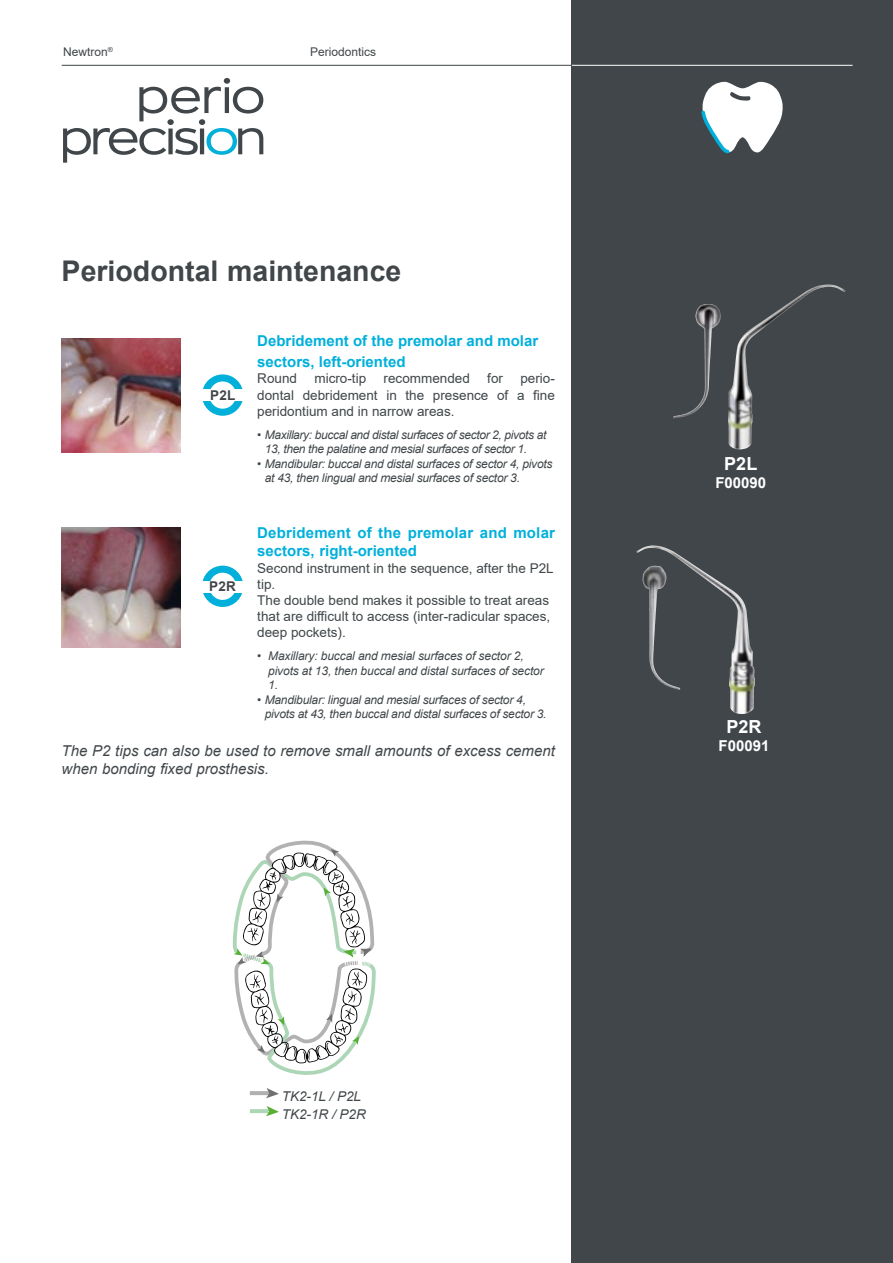
<style>
.page{position:relative;width:893px;height:1263px;background:#fff}
.page>*{position:absolute;margin:0;border:0;box-sizing:border-box;transform-origin:0 0}
.t1{font:700 28.5px "Arial";color:#404649}
.t2{font:700 18px "Arial";color:#fff}
.t3{font:700 15px/18px "Arial";color:#00b0db}
.t4{font:italic 15px/18px "Arial";color:#404649}
.t5{font:700 15px "Arial";color:#fff}
.t6{font:13.5px/16.2px "Arial";color:#404649}
.t7{font:italic 13.5px/18px "Arial";color:#404649}
.t8{font:700 13.5px "Arial";letter-spacing:.02em;color:#404649}
.t9{font:italic 12px/14.4px "Arial";letter-spacing:-.02em;color:#404649}
.t10{font:12px "Arial";color:#404649}
.t11{font:7.05px "Arial";color:#404649}
</style>
<div class="page">
<div style="left:572px;top:0;width:321px;height:1263px;background:#404649"></div>
<svg style="left:63px;top:78px;width:200px;height:85px"></svg>
<svg style="left:701px;top:81px;width:82px;height:72px"></svg>
<hr style="left:62px;top:65px;width:510px;height:1px;background:#404649">
<hr style="left:572px;top:65px;width:281px;height:1px;background:#fff">
<img style="left:728px;top:285px;width:117px;height:165px">
<img style="left:695px;top:304px;width:10px;height:59px">
<img style="left:636px;top:545px;width:119px;height:169px">
<img style="left:643px;top:566px;width:11px;height:32px">
<img style="left:62px;top:338px;width:119px;height:114px">
<img style="left:62px;top:528px;width:119px;height:120px">
<div style="left:202px;top:374px;width:41px;height:42px;background:#00b0db;border-radius:50%"></div>
<div style="left:209px;top:381px;width:27px;height:28px;background:#fff;border-radius:50%"></div>
<div style="left:193px;top:389px;width:59px;height:12px;background:#fff"></div>
<div style="left:202px;top:566px;width:41px;height:41px;background:#00b0db;border-radius:50%"></div>
<div style="left:209px;top:573px;width:27px;height:27px;background:#fff;border-radius:50%"></div>
<div style="left:193px;top:581px;width:59px;height:11px;background:#fff"></div>
<hr style="left:250px;top:1091px;width:19px;height:4px;background:#b0b0b0">
<svg style="left:266px;top:1088px;width:13px;height:10px"></svg>
<hr style="left:250px;top:1109px;width:19px;height:4px;background:#add6b7">
<svg style="left:266px;top:1106px;width:13px;height:10px"></svg>
<svg style="left:232px;top:840px;width:144px;height:235px"></svg>
<p class="t11" style="left:108px;top:44px;width:7px">®</p>
<p class="t10" style="left:63px;top:43px;width:46px">Newtron</p>
<p class="t10" style="left:310px;top:43px;width:68px">Periodontics</p>
<p class="t1" style="left:62px;top:251px;width:341px">Periodontal maintenance</p>
<p class="t8" style="left:210px;top:386px;width:27px">P2L</p>
<p class="t8" style="left:209px;top:577px;width:28px">P2R</p>
<p class="t3" style="left:257px;top:330px;width:282px;line-height:21.6px">Debridement of the premolar and molar sectors, left-oriented</p>
<p class="t6" style="left:257px;top:371px;width:41px">Round</p>
<p class="t6" style="left:314px;top:371px;width:53px">micro-tip</p>
<p class="t6" style="left:384px;top:371px;width:88px">recommended</p>
<p class="t6" style="left:487px;top:371px;width:17px">for</p>
<p class="t6" style="left:257px;top:371px;width:299px;text-align:justify;text-indent:263px">perio&shy;dontal debridement in the presence of a fine peridontium and in narrow areas.</p>
<p class="t9" style="left:265px;top:427px;width:283px;text-indent:-8px">• Maxillary: buccal and distal surfaces of sector 2, pivots at<br>13, then the palatine and mesial surfaces of sector 1.</p>
<p class="t9" style="left:265px;top:456px;width:289px;text-indent:-8px">• Mandibular: buccal and distal surfaces of sector 4, pivots at 43, then lingual and mesial surfaces of sector 3.</p>
<p class="t3" style="left:257px;top:524px;width:299px">Debridement of the premolar and molar sectors, right-oriented</p>
<p class="t6" style="left:257px;top:560px;width:298px">Second instrument in the sequence, after the P2L tip.<br>The double bend makes it possible to treat areas that are difficult to access (inter-radicular spaces, deep pockets).</p>
<p class="t9" style="left:268px;top:649px;width:277px;text-indent:-11px">• Maxillary: buccal and mesial surfaces of sector 2, pivots at 13, then buccal and distal surfaces of sector<br>1.</p>
<p class="t9" style="left:265px;top:692px;width:283px;text-indent:-8px">• Mandibular: lingual and mesial surfaces of sector 4, pivots at 43, then buccal and distal surfaces of sector 3.</p>
<p class="t4" style="left:62px;top:742px;width:495px">The P2 tips can also be used to remove small amounts of excess cement when bonding fixed prosthesis.</p>
<p class="t7" style="left:282px;top:1087px;width:86px">TK2-1L / P2L<br>TK2-1R / P2R</p>
<p class="t2" style="left:724px;top:451px;width:35px">P2L</p>
<p class="t5" style="left:715px;top:472px;width:52px">F00090</p>
<p class="t2" style="left:726px;top:714px;width:37px">P2R</p>
<p class="t5" style="left:718px;top:735px;width:52px">F00091</p>
</div>
